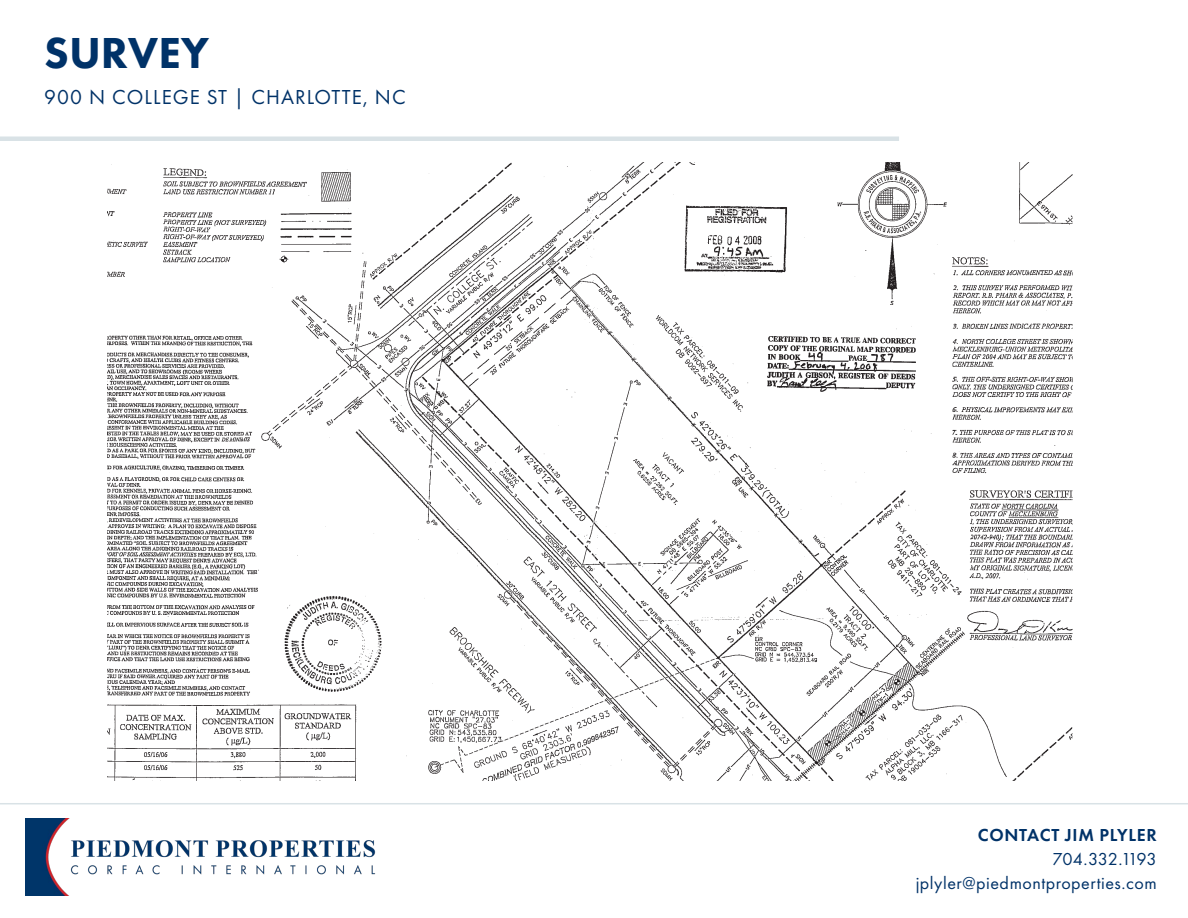
<style>
.page{position:relative;width:1188px;height:918px;background:#fff}
.page>*{position:absolute;margin:0;border:0;box-sizing:border-box;transform-origin:0 0}
.t1{font:800 45px "Futura PT";color:#003268}
.t2{font:21px "Futura PT";letter-spacing:.05em;color:#003268}
.t3{font:18px "Futura PT";letter-spacing:.03em;color:#003268}
.t4{font:600 18px "Futura PT";letter-spacing:.04em;color:#003268}
.t5{font:18px "Futura PT";letter-spacing:-.02em;color:#003268}
</style>
<div class="page">
<div style="left:0;top:136px;width:899px;height:5px;background:#d9e2e6"></div>
<img style="left:26px;top:819px;width:350px;height:76px">
<hr style="left:0;top:803px;width:1188px;height:1px;background:#d9e2e6">
<img style="left:107px;top:163px;width:966px;height:617px">
<p class="t1" style="left:44px;top:25px;width:167px">SURVEY</p>
<p class="t2" style="left:44px;top:84px;width:363px">900 N COLLEGE ST | CHARLOTTE, NC</p>
<p class="t4" style="left:978px;top:824px;width:180px">CONTACT JIM PLYLER</p>
<p class="t5" style="left:1053px;top:848px;width:106px">704.332.1193</p>
<p class="t3" style="left:916px;top:872px;width:243px">jplyler@piedmontproperties.com</p>
</div>
